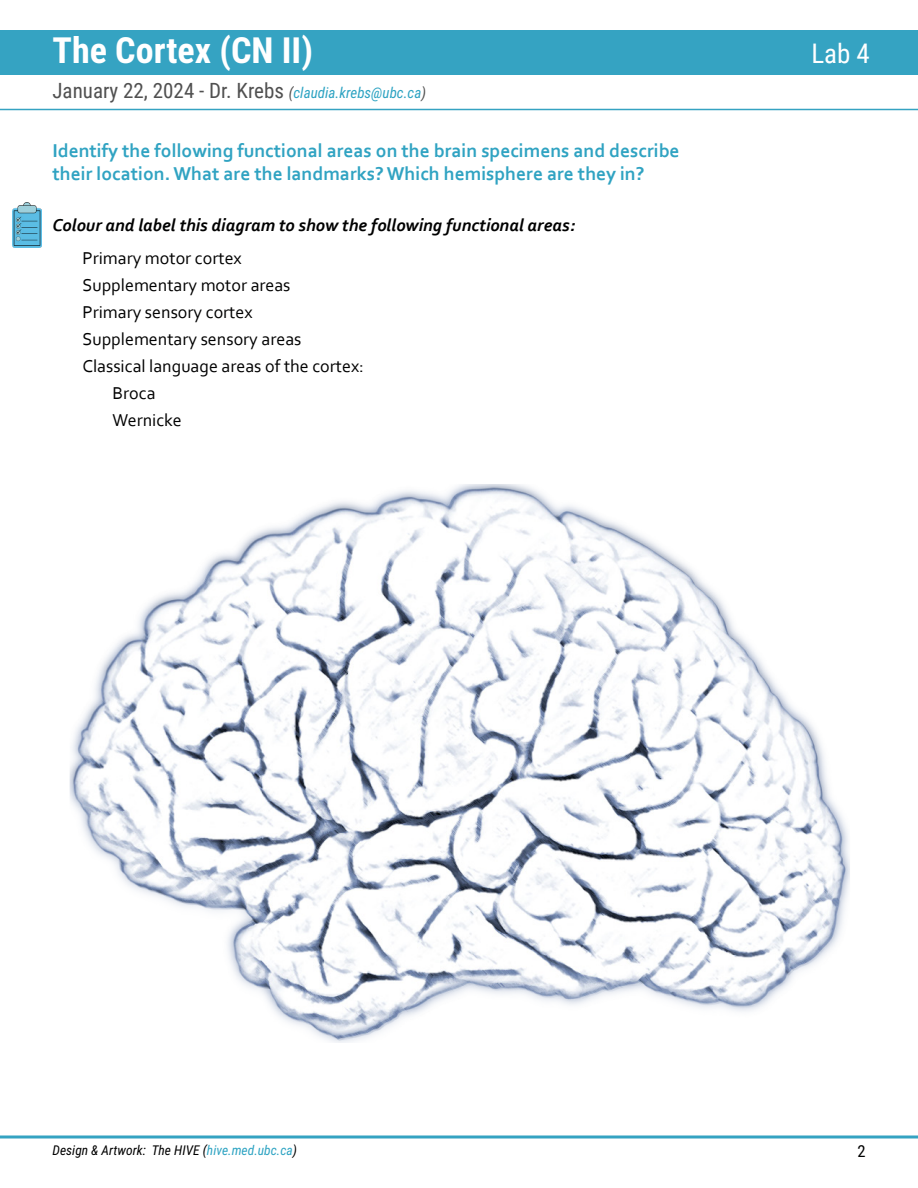
<style>
.page{position:relative;width:918px;height:1188px;background:#fff}
.page>*{position:absolute;margin:0;border:0;box-sizing:border-box;transform-origin:0 0}
.t1{font:700 36px "Roboto Condensed";color:#fff}
.t2{font:27px "Roboto Condensed";color:#fff}
.t3{font:21px "Roboto Condensed";color:#505050}
.t4{font:700 19.5px/23.4px "Corbel";color:#30a3c2}
.t5{font:18px "Corbel";color:#000101}
.t6{font:italic 700 18px "Corbel";color:#000101}
.t7{font:16.5px "Roboto Condensed";color:#000101}
.t8{font:italic 13.5px "Roboto Condensed";color:#000}
.s1{font-style:italic;font-size:15px}
.s2{font-style:italic;font-size:15px;color:#2da3c2}
.s3{color:#2da3c2}
</style>
<div class="page">
<div style="left:0;top:30px;width:918px;height:45px;background:#35a3c2"></div>
<hr style="left:0;top:109px;width:918px;height:1px;background:#35a3c2">
<hr style="left:0;top:1136px;width:918px;height:2px;background:#35a3c2">
<img style="left:12px;top:203px;width:30px;height:45px">
<img style="left:69px;top:484px;width:781px;height:558px">
<h1 class="t1" style="left:52px;top:25px;width:262px">The Cortex (CN II)</h1>
<h2 class="t2" style="left:811px;top:34px;width:60px">Lab 4</h2>
<p class="t3" style="left:52px;top:76px;width:375px">January 22, 2024 - Dr. Krebs <span class="s1">(</span><span class="s2">claudia.krebs@ubc.ca</span><span class="s1">)</span></p>
<p class="t4" style="left:52px;top:138px;width:629px">Identify the following functional areas on the brain specimens and describe their location. What are the landmarks? Which hemisphere are they in?</p>
<p class="t6" style="left:52px;top:214px;width:524px">Colour and label this diagram to show the following functional areas:</p>
<p class="t5" style="left:82px;top:247px;width:161px">Primary motor cortex</p>
<p class="t5" style="left:82px;top:274px;width:210px">Supplementary motor areas</p>
<p class="t5" style="left:82px;top:301px;width:172px">Primary sensory cortex</p>
<p class="t5" style="left:82px;top:328px;width:220px">Supplementary sensory areas</p>
<p class="t5" style="left:82px;top:355px;width:283px">Classical language areas of the cortex:</p>
<p class="t5" style="left:113px;top:382px;width:45px">Broca</p>
<p class="t5" style="left:113px;top:409px;width:71px">Wernicke</p>
<p class="t8" style="left:52px;top:1140px;width:246px">Design &amp; Artwork: The HIVE (<span class="s3">hive.med.ubc.ca</span>)</p>
<p class="t7" style="left:857px;top:1139px;width:10px">2</p>
</div>
